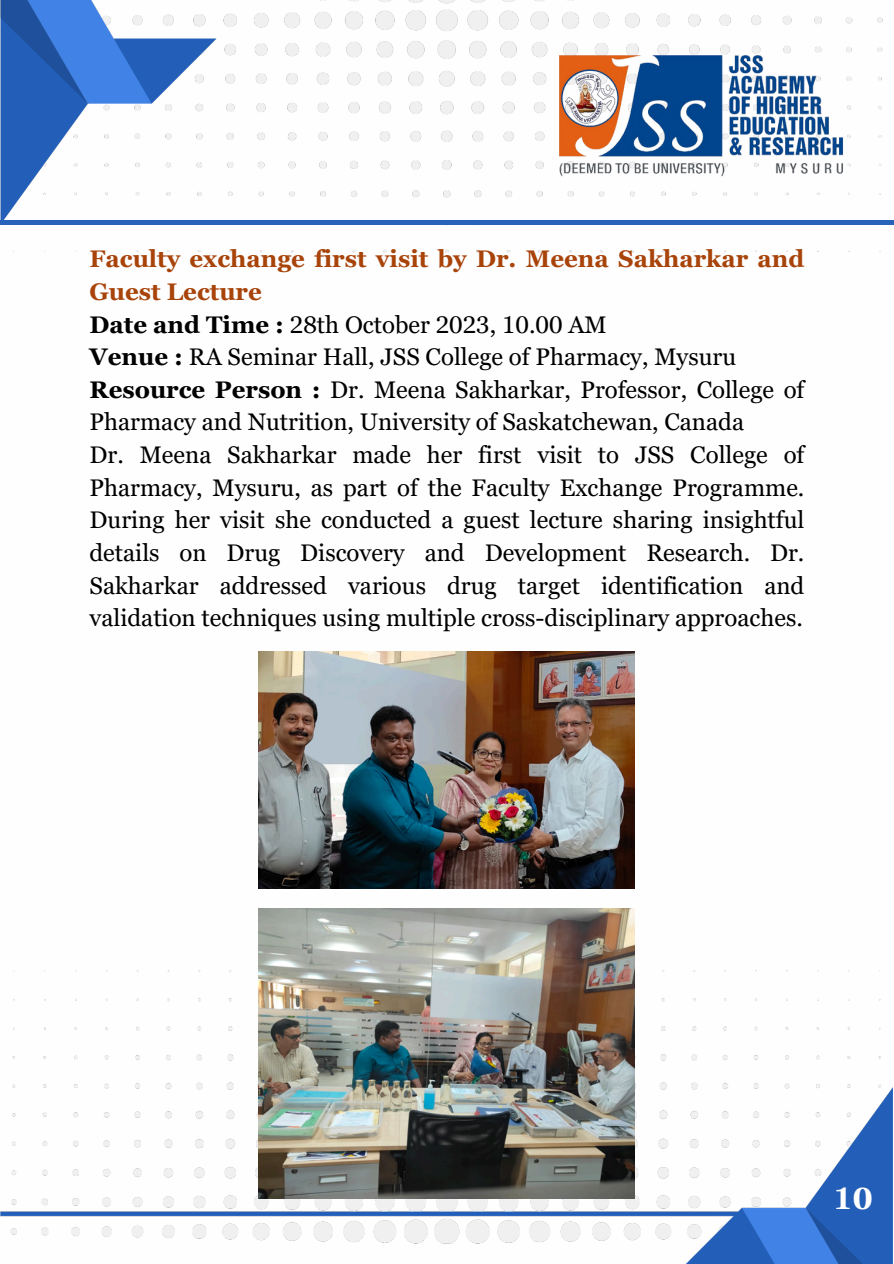
<style>
.page{position:relative;width:894px;height:1264px;background:#fff}
.page>*{position:absolute;margin:0;border:0;box-sizing:border-box;transform-origin:0 0}
.t1{font:700 30.6px "Georgia Pro";color:#fefeff}
.t2{font:24px/32.7px "Georgia Pro";color:#000}
.t3{font:700 24px/32.7px "Georgia Pro";color:#a84309}
.s1{font-weight:700}
</style>
<div class="page">
<img style="left:0;top:0;width:883px;height:253px">
<img style="left:0;top:962px;width:893px;height:301px">
<img style="left:549px;top:45px;width:303px;height:141px">
<div style="left:0;top:220px;width:893px;height:5px;background:#2763bb"></div>
<img style="left:259px;top:652px;width:375px;height:236px">
<img style="left:259px;top:908px;width:375px;height:290px">
<p class="t3" style="left:89px;top:242px;width:716px">Faculty exchange first visit by Dr. Meena Sakharkar and<br>Guest Lecture</p>
<p class="t2" style="left:89px;top:308px;width:716px"><span class="s1">Date and Time :</span> 28th October 2023, 10.00 AM<br><span class="s1">Venue :</span> RA Seminar Hall, JSS College of Pharmacy, Mysuru <span class="s1">Resource Person :</span> Dr. Meena Sakharkar, Professor, College of Pharmacy and Nutrition, University of Saskatchewan, Canada<br>Dr. Meena Sakharkar made her first visit to JSS College of Pharmacy, Mysuru, as part of the Faculty Exchange Programme.<br>During her visit she conducted a guest lecture sharing insightful details on Drug Discovery and Development Research. Dr.<br>Sakharkar addressed various drug target identification and validation techniques using multiple cross-disciplinary approaches.</p>
<p class="t1" style="left:832px;top:1180px;width:41px">10</p>
</div>
